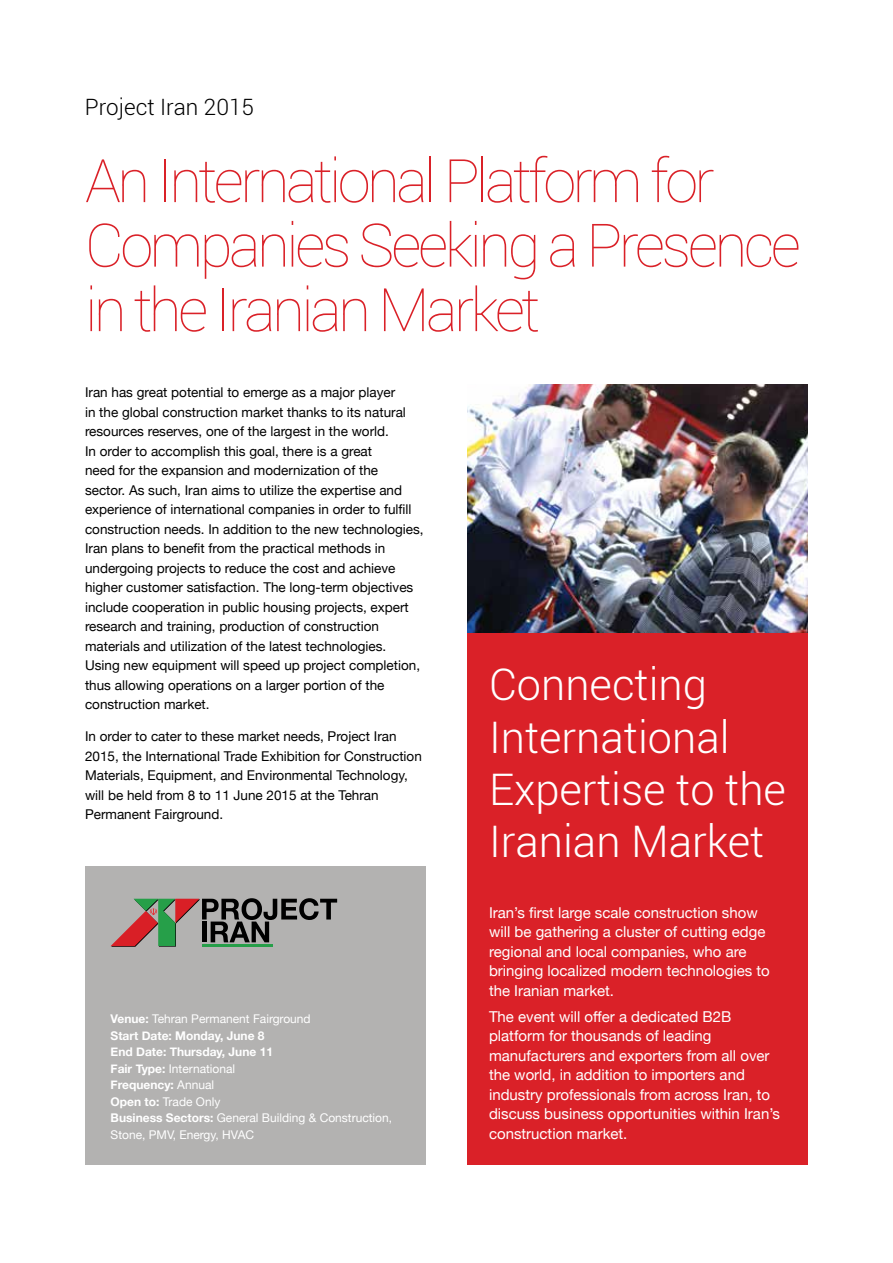
<style>
.page{position:relative;width:893px;height:1263px;background:#fff}
.page>*{position:absolute;margin:0;border:0;box-sizing:border-box;transform-origin:0 0}
.t1{font:100 60px/64.5px "Roboto";letter-spacing:-.06em;color:#da2128}
.t2{font:300 43.5px/52.2px "Roboto";color:#fff}
.t3{font:300 22.5px "Roboto";color:#000}
.t4{font:15px/19.5px "Helvetica Neue";color:#fff}
.t5{font:13.5px/19.5px "Helvetica Neue";color:#000}
.t6{font:12px/16.5px "Helvetica Neue";color:#fff}
.s1{font-weight:700}
</style>
<div class="page">
<div style="left:468px;top:582px;width:340px;height:583px;background:#da2128"></div>
<div style="left:85px;top:866px;width:340px;height:299px;background:#b3b2b1"></div>
<svg style="left:111px;top:898px;width:226px;height:49px"></svg>
<img style="left:468px;top:384px;width:340px;height:248px">
<h3 class="t3" style="left:85px;top:91px;width:171px">Project Iran 2015</h3>
<h1 class="t1" style="left:85px;top:147px;width:717px">An International Platform for<br>Companies Seeking a Presence in the Iranian Market</h1>
<p class="t5" style="left:85px;top:383px;width:340px">Iran has great potential to emerge as a major player<br>in the global construction market thanks to its natural resources reserves, one of the largest in the world.<br>In order to accomplish this goal, there is a great<br>need for the expansion and modernization of the<br>sector. As such, Iran aims to utilize the expertise and experience of international companies in order to fulfill construction needs In. addition to the new technologies, Iran plans to benefit from the practical methods in undergoing projects to reduce the cost and achieve higher customer satisfaction. The long-term objectives include cooperation in public housing projects, expert research and training, production of construction materials and utilization of the latest technologies.<br>Using new equipment will speed up project completion, thus allowing operations on a larger portion of the construction market.</p>
<p class="t5" style="left:85px;top:727px;width:338px">In order to cater to these market needs, Project Iran 2015, the International Trade Exhibition for Construction Materials, Equipment, and Environmental Technology, will be held from to8 11 June 2015 at the Tehran Permanent Fairground.</p>
<p class="t6" style="left:111px;top:1011px;width:283px"><span class="s1">Venue:</span> Tehran Permanent Fairground<br><span class="s1">Start Date: Monday, June 8<br>End Date: Thursday, June 11<br>Fair Type:</span> International<br><span class="s1">Frequency:</span> Annual<br><span class="s1">Open to:</span> Trade Only<br><span class="s1">Business Sectors:</span> General Building &amp; Construction,<br>Stone, PMV, Energy, HVAC</p>
<h2 class="t2" style="left:489px;top:657px;width:298px">Connecting<br>International<br>Expertise to the<br>Iranian Market</h2>
<p class="t4" style="left:489px;top:903px;width:282px">Iran s’ first large scale construction show will be gathering a cluster of cutting edge regional and local companies, who are bringing localized modern technologies to the Iranian market.</p>
<p class="t4" style="left:489px;top:1007px;width:292px">The event will offer a dedicated B B2 platform for thousands of leading manufacturers and exporters from all over the world in, addition to importers and industry professionals from across Iran to, discuss business opportunities within Iran s’ construction market.</p>
</div>
